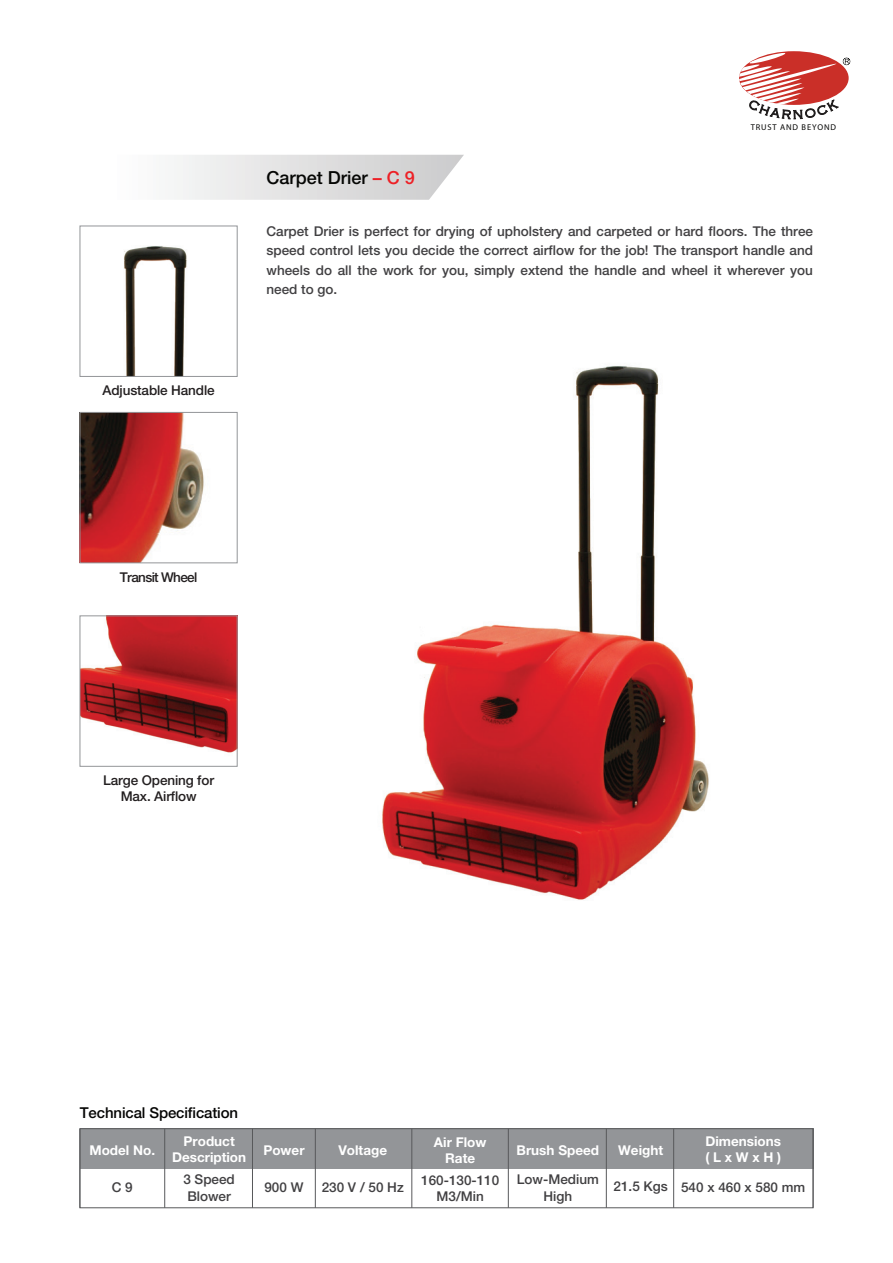
<style>
.page{position:relative;width:893px;height:1263px;background:#fff}
.page>*{position:absolute;margin:0;border:0;box-sizing:border-box;transform-origin:0 0}
.t1{font:500 18px "Helvetica Neue";color:#050604}
.t2{font:500 15px "Helvetica Neue";letter-spacing:-.01em;color:#050504}
.t3{font:500 13.5px/19.5px "Helvetica Neue";color:#414042;text-align:center}
.t4{font:700 13.5px/16.2px "Helvetica Neue";color:#fff;text-align:center}
.t5{font:500 13.5px/16.2px "Helvetica Neue";letter-spacing:-.01em;color:#231f20;text-align:center}
.t6{font:500 13.5px "Helvetica Neue";letter-spacing:-.05em;color:#231f20}
.t7{font:8.4px "Myriad Pro";letter-spacing:.1em;color:#050504}
.s1{color:#ed2026}
</style>
<div class="page">
<svg style="left:174px;top:155px;width:290px;height:45px"></svg>
<img style="left:82px;top:414px;width:122px;height:147px">
<div style="left:80px;top:412px;width:158px;height:151px;border:1px solid #939598"></div>
<img style="left:82px;top:617px;width:154px;height:136px">
<div style="left:80px;top:615px;width:158px;height:152px;border:1px solid #939598"></div>
<svg style="left:739px;top:52px;width:111px;height:68px"></svg>
<img style="left:124px;top:246px;width:63px;height:129px">
<div style="left:80px;top:226px;width:158px;height:151px;border:1px solid #939598"></div>
<img style="left:382px;top:366px;width:327px;height:534px">
<div style="left:80px;top:1129px;width:733px;height:40px;background:#939598"></div>
<div style="left:79px;top:1128px;width:734px;height:80px;border:1px solid #58595b"></div>
<hr style="left:411px;top:1129px;width:1px;height:79px;background:#58595b">
<hr style="left:315px;top:1129px;width:1px;height:79px;background:#58595b">
<hr style="left:606px;top:1129px;width:1px;height:79px;background:#58595b">
<hr style="left:164px;top:1129px;width:1px;height:79px;background:#58595b">
<hr style="left:252px;top:1129px;width:1px;height:79px;background:#58595b">
<hr style="left:813px;top:1129px;width:1px;height:79px;background:#58595b">
<hr style="left:79px;top:1129px;width:1px;height:79px;background:#58595b">
<hr style="left:508px;top:1129px;width:1px;height:79px;background:#58595b">
<hr style="left:673px;top:1129px;width:1px;height:79px;background:#58595b">
<h1 class="t1" style="left:267px;top:167px;width:150px">Carpet Drier <span class="s1">– C 9</span></h1>
<p class="t7" style="left:751px;top:122px;width:87px">TRUST AND BEYOND</p>
<p class="t5" style="left:103px;top:382px;width:114px">Adjustable Handle</p>
<p class="t3" style="left:267px;top:221px;width:548px;text-align:justify">Carpet Drier is perfect for drying of upholstery and carpeted or hard floors. The three speed control lets you decide the correct airflow for the job! The transport handle and wheels do all the work for you, simply extend the handle and wheel it wherever you need to go.</p>
<p class="t6" style="left:120px;top:569px;width:79px">Transit Wheel</p>
<p class="t5" style="left:103px;top:772px;width:112px">Large Opening for<br>Max. Airflow</p>
<p class="t2" style="left:80px;top:1103px;width:160px">Technical Specification</p>
<p class="t4" style="left:89px;top:1141px;width:67px">Model No.</p>
<p class="t4" style="left:338px;top:1141px;width:50px">Voltage</p>
<p class="t4" style="left:618px;top:1141px;width:46px">Weight</p>
<p class="t4" style="left:172px;top:1133px;width:76px">Product<br>Description</p>
<p class="t3" style="left:183px;top:1171px;width:53px;line-height:16.2px;text-align:left">3 Speed<br>Blower</p>
<p class="t3" style="left:421px;top:1172px;width:80px;line-height:16.2px">160-130-110<br>M3/Min</p>
<p class="t4" style="left:434px;top:1134px;width:54px">Air Flow<br>Rate</p>
<p class="t4" style="left:517px;top:1141px;width:84px">Brush Speed</p>
<p class="t3" style="left:517px;top:1171px;width:84px;line-height:16.2px">Low-Medium<br>High</p>
<p class="t3" style="left:614px;top:1176px;width:56px">21.5 Kgs</p>
<p class="t4" style="left:263px;top:1141px;width:43px">Power</p>
<p class="t3" style="left:264px;top:1177px;width:41px">900 W</p>
<p class="t3" style="left:112px;top:1177px;width:23px">C 9</p>
<p class="t3" style="left:322px;top:1177px;width:84px">230 V / 50 Hz</p>
<p class="t4" style="left:705px;top:1133px;width:77px;text-align:left">Dimensions ( L x W x H )</p>
<p class="t3" style="left:681px;top:1177px;width:126px">540 x 460 x 580 mm</p>
</div>
